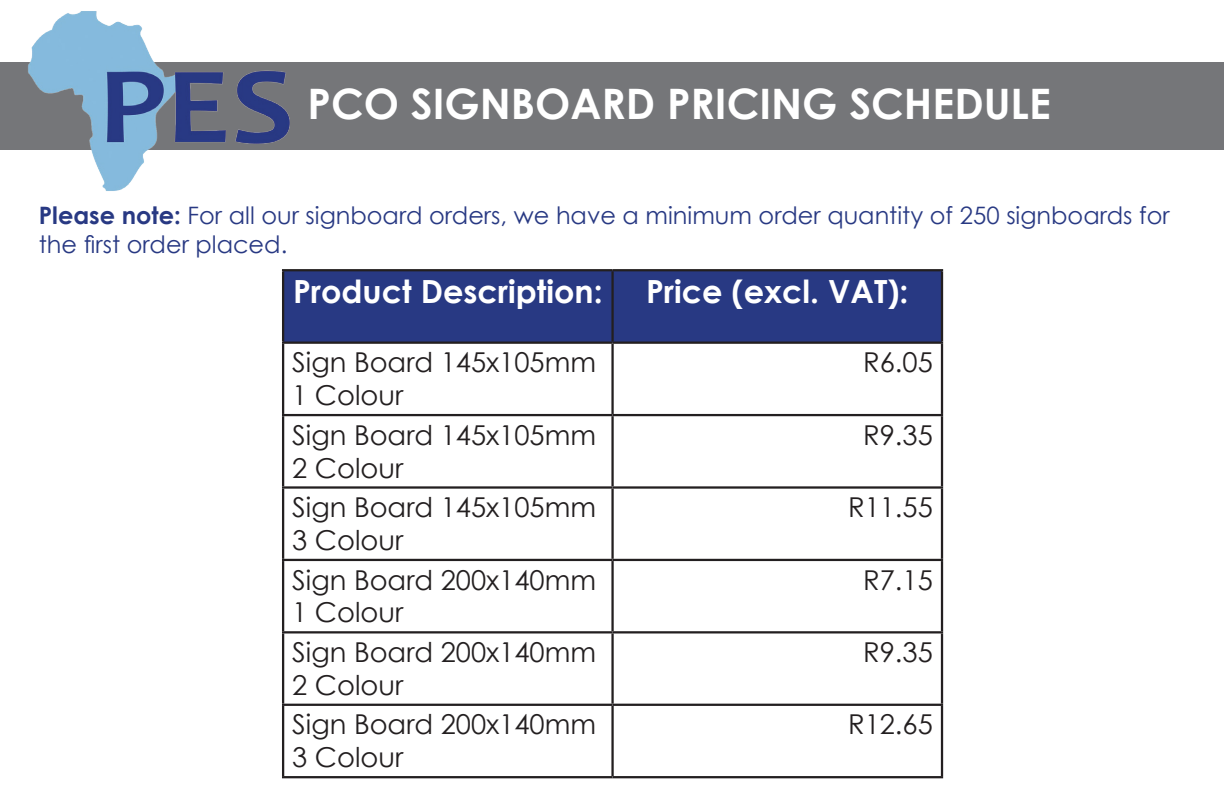
<style>
.page{position:relative;width:1224px;height:792px;background:#fff}
.page>*{position:absolute;margin:0;border:0;box-sizing:border-box;transform-origin:0 0}
.t1{font:700 42px "Century Gothic";color:#fff}
.t2{font:700 32px "Century Gothic";color:#fff}
.t3{font:27.4px/32.8px "Century Gothic";color:#231f20}
.t4{font:24px/28.8px "Century Gothic";color:#283983}
.s1{font-weight:700}
</style>
<div class="page">
<div style="left:0;top:62px;width:1224px;height:87px;background:#757679"></div>
<img style="left:9px;top:11px;width:305px;height:180px">
<div style="left:284px;top:271px;width:657px;height:71px;background:#283983"></div>
<hr style="left:282px;top:269px;width:331px;height:2px;background:#231f20">
<hr style="left:282px;top:271px;width:2px;height:71px;background:#231f20">
<hr style="left:613px;top:269px;width:330px;height:2px;background:#231f20">
<hr style="left:611px;top:271px;width:3px;height:71px;background:#231f20">
<hr style="left:941px;top:271px;width:2px;height:71px;background:#231f20">
<hr style="left:282px;top:342px;width:331px;height:2px;background:#231f20">
<hr style="left:282px;top:344px;width:2px;height:70px;background:#231f20">
<hr style="left:613px;top:342px;width:330px;height:2px;background:#231f20">
<hr style="left:611px;top:344px;width:3px;height:70px;background:#231f20">
<hr style="left:941px;top:344px;width:2px;height:70px;background:#231f20">
<hr style="left:282px;top:414px;width:331px;height:2px;background:#231f20">
<hr style="left:282px;top:416px;width:2px;height:70px;background:#231f20">
<hr style="left:613px;top:414px;width:330px;height:2px;background:#231f20">
<hr style="left:611px;top:416px;width:3px;height:70px;background:#231f20">
<hr style="left:941px;top:416px;width:2px;height:70px;background:#231f20">
<hr style="left:282px;top:486px;width:331px;height:3px;background:#231f20">
<hr style="left:282px;top:489px;width:2px;height:70px;background:#231f20">
<hr style="left:613px;top:486px;width:330px;height:3px;background:#231f20">
<hr style="left:611px;top:489px;width:3px;height:70px;background:#231f20">
<hr style="left:941px;top:489px;width:2px;height:70px;background:#231f20">
<hr style="left:282px;top:559px;width:331px;height:2px;background:#231f20">
<hr style="left:282px;top:561px;width:2px;height:70px;background:#231f20">
<hr style="left:613px;top:559px;width:330px;height:2px;background:#231f20">
<hr style="left:611px;top:561px;width:3px;height:70px;background:#231f20">
<hr style="left:941px;top:561px;width:2px;height:70px;background:#231f20">
<hr style="left:282px;top:631px;width:331px;height:2px;background:#231f20">
<hr style="left:282px;top:633px;width:2px;height:71px;background:#231f20">
<hr style="left:613px;top:631px;width:330px;height:2px;background:#231f20">
<hr style="left:611px;top:633px;width:3px;height:71px;background:#231f20">
<hr style="left:941px;top:633px;width:2px;height:71px;background:#231f20">
<hr style="left:282px;top:704px;width:331px;height:2px;background:#231f20">
<hr style="left:282px;top:706px;width:2px;height:70px;background:#231f20">
<hr style="left:613px;top:704px;width:330px;height:2px;background:#231f20">
<hr style="left:611px;top:706px;width:3px;height:70px;background:#231f20">
<hr style="left:941px;top:706px;width:2px;height:70px;background:#231f20">
<hr style="left:282px;top:776px;width:331px;height:2px;background:#231f20">
<hr style="left:613px;top:776px;width:330px;height:2px;background:#231f20">
<h1 class="t1" style="left:308px;top:77px;width:745px">PCO SIGNBOARD PRICING SCHEDULE</h1>
<p class="t4" style="left:39px;top:200px;width:1132px"><span class="s1">Please note:</span> For all our signboard orders, we have a minimum order quantity of 250 signboards for the first order placed.</p>
<p class="t2" style="left:293px;top:272px;width:311px">Product Description:</p>
<p class="t2" style="left:646px;top:272px;width:264px">Price (excl. VAT):</p>
<p class="t3" style="left:292px;top:346px;width:305px">Sign Board 145x105mm<br>1 Colour</p>
<p class="t3" style="left:863px;top:346px;width:71px">R6.05</p>
<p class="t3" style="left:292px;top:418px;width:305px">Sign Board 145x105mm<br>2 Colour</p>
<p class="t3" style="left:863px;top:418px;width:71px">R9.35</p>
<p class="t3" style="left:292px;top:490px;width:305px">Sign Board 145x105mm<br>3 Colour</p>
<p class="t3" style="left:848px;top:490px;width:86px">R11.55</p>
<p class="t3" style="left:292px;top:563px;width:305px">Sign Board 200x140mm<br>1 Colour</p>
<p class="t3" style="left:863px;top:563px;width:71px">R7.15</p>
<p class="t3" style="left:292px;top:635px;width:305px">Sign Board 200x140mm<br>2 Colour</p>
<p class="t3" style="left:863px;top:635px;width:71px">R9.35</p>
<p class="t3" style="left:292px;top:708px;width:305px">Sign Board 200x140mm<br>3 Colour</p>
<p class="t3" style="left:848px;top:708px;width:86px">R12.65</p>
</div>
